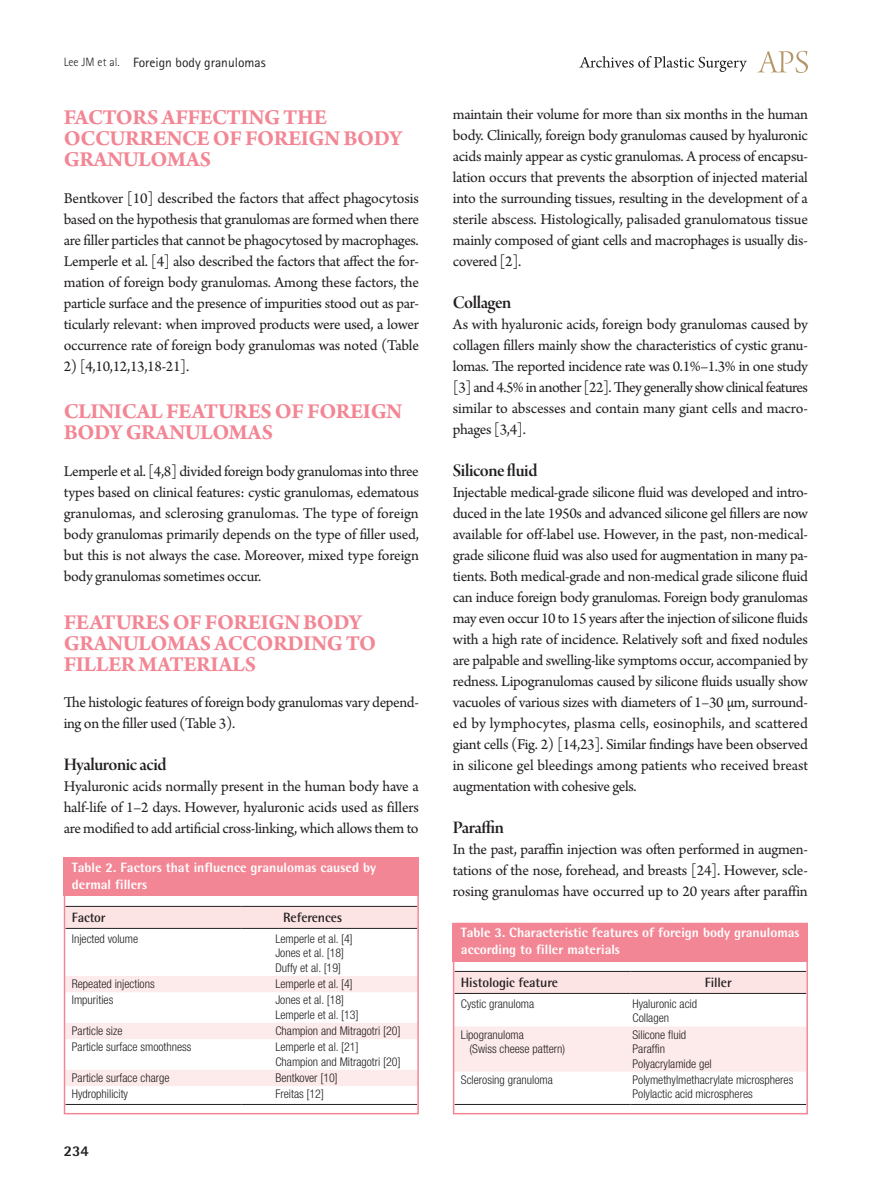
<style>
.page{position:relative;width:893px;height:1191px;background:#fff}
.page>*{position:absolute;margin:0;border:0;box-sizing:border-box;transform-origin:0 0}
.대제목{font:700 22.5px/21px "Arno Pro";letter-spacing:-.02em;color:#f38694}
.중제목{font:18.75px "Arno Pro Smbd Display";letter-spacing:-.025em;color:#231f20}
.본문_성형{font:15.75px/21px "Arno Pro";letter-spacing:-.02em;color:#231f20;text-align:justify}
.t1{font:800 15px "Rotis Semi Sans Std";color:#231f20}
.표그림제목{font:800 13.5px/16.2px "Rotis Semi Sans Std";color:#fff}
.표열제목{font:700 13.5px "Rotis Semi Sans Std";letter-spacing:-.01em;color:#231f20}
.하시라_제목{font:13.5px "Rotis Sans Serif Std";color:#231f20}
.표본문{font:300 condensed 12px "Helvetica Neue LT Std";color:#231f20}
.s1{font-weight:300;font-size:12px}
</style>
<div class="page">
<svg style="left:757px;top:51px;width:51px;height:22px"></svg>
<svg style="left:579px;top:56px;width:168px;height:16px"></svg>
<div style="left:67px;top:907px;width:349px;height:21px;background:#fce4e4"></div>
<svg style="left:67px;top:976px;width:349px;height:110px"></svg>
<hr style="left:65px;top:906px;width:176px;height:1px;background:#231f20">
<hr style="left:241px;top:906px;width:176px;height:1px;background:#231f20">
<hr style="left:65px;top:928px;width:176px;height:1px;background:#231f20">
<hr style="left:241px;top:928px;width:176px;height:1px;background:#231f20">
<hr style="left:65px;top:1104px;width:176px;height:1px;background:#231f20">
<hr style="left:241px;top:1104px;width:176px;height:1px;background:#231f20">
<div style="left:64px;top:857px;width:355px;height:39px;background:#f38694"></div>
<div style="left:64px;top:857px;width:355px;height:257px;border:2px solid #f38694"></div>
<svg style="left:456px;top:972px;width:349px;height:100px"></svg>
<hr style="left:455px;top:971px;width:175px;height:1px;background:#231f20">
<hr style="left:630px;top:971px;width:176px;height:1px;background:#231f20">
<hr style="left:455px;top:993px;width:175px;height:1px;background:#231f20">
<hr style="left:630px;top:993px;width:176px;height:1px;background:#231f20">
<hr style="left:455px;top:1104px;width:175px;height:1px;background:#231f20">
<hr style="left:630px;top:1104px;width:176px;height:1px;background:#231f20">
<div style="left:453px;top:922px;width:355px;height:39px;background:#f38694"></div>
<div style="left:453px;top:922px;width:355px;height:192px;border:2px solid #f38694"></div>
<p class="하시라_제목" style="left:64px;top:54px;width:203px"><span class="s1">Lee JM et al.</span> Foreign body granulomas</p>
<p class="대제목" style="left:64px;top:108px;width:340px">FACTORS AFFECTING THE<br>OCCURRENCE OF FOREIGN BODY<br>GRANULOMAS</p>
<p class="본문_성형" style="left:64px;top:189px;width:357px">Bentkover [10] described the factors that affect phagocytosis based on the hypothesis that granulomas are formed when there are filler particles that cannot be phagocytosed by macrophages.<br>Lemperle et al. [4] also described the factors that affect the for&shy;mation of foreign body granulomas. Among these factors, the particle surface and the presence of impurities stood out as par&shy;ticularly relevant: when improved products were used, a lower occurrence rate of foreign body granulomas was noted (Table</p>
<p class="본문_성형" style="left:64px;top:357px;width:127px">2) [4,10,12,13,18-21].</p>
<p class="대제목" style="left:64px;top:402px;width:340px">CLINICAL FEATURES OF FOREIGN<br>BODY GRANULOMAS</p>
<p class="본문_성형" style="left:64px;top:462px;width:357px">Lemperle et al. [4,8] divided foreign body granulomas into three types based on clinical features: cystic granulomas, edematous granulomas, and sclerosing granulomas. The type of foreign body granulomas primarily depends on the type of filler used, but this is not always the case. Moreover, mixed type foreign body granulomas sometimes occur.</p>
<p class="대제목" style="left:64px;top:612px;width:314px">FEATURES OF FOREIGN BODY<br>GRANULOMAS ACCORDING TO<br>FILLER MATERIALS</p>
<p class="본문_성형" style="left:64px;top:693px;width:357px">The histologic features of foreign body granulomas vary depend&shy;ing on the filler used (Table 3).</p>
<p class="중제목" style="left:64px;top:754px;width:104px">Hyaluronic acid</p>
<p class="본문_성형" style="left:64px;top:777px;width:357px">Hyaluronic acids normally present in the human body have a half-life of 1–2 days. However, hyaluronic acids used as fillers are modified to add artificial cross-linking, which allows them to</p>
<p class="표그림제목" style="left:72px;top:859px;width:306px">Table 2. Factors that influence granulomas caused by dermal fillers</p>
<p class="표열제목" style="left:72px;top:909px;width:35px">Factor</p>
<p class="표열제목" style="left:283px;top:909px;width:61px">References</p>
<p class="표본문" style="left:72px;top:932px;width:68px">Injected volume</p>
<p class="표본문" style="left:275px;top:932px;width:79px">Lemperle et al. [4]</p>
<p class="표본문" style="left:275px;top:946px;width:70px">Jones et al. [18]</p>
<p class="표본문" style="left:275px;top:960px;width:67px">Duffy et al. [19]</p>
<p class="표본문" style="left:72px;top:977px;width:84px">Repeated injections</p>
<p class="표본문" style="left:275px;top:977px;width:79px">Lemperle et al. [4]</p>
<p class="표본문" style="left:72px;top:993px;width:43px">Impurities</p>
<p class="표본문" style="left:275px;top:993px;width:70px">Jones et al. [18]</p>
<p class="표본문" style="left:275px;top:1007px;width:85px">Lemperle et al. [13]</p>
<p class="표본문" style="left:72px;top:1023px;width:52px">Particle size</p>
<p class="표본문" style="left:275px;top:1023px;width:127px">Champion and Mitragotri [20]</p>
<p class="표본문" style="left:72px;top:1040px;width:121px">Particle surface smoothness</p>
<p class="표본문" style="left:275px;top:1040px;width:85px">Lemperle et al. [21]</p>
<p class="표본문" style="left:275px;top:1054px;width:127px">Champion and Mitragotri [20]</p>
<p class="표본문" style="left:72px;top:1070px;width:99px">Particle surface charge</p>
<p class="표본문" style="left:275px;top:1070px;width:64px">Bentkover [10]</p>
<p class="표본문" style="left:72px;top:1087px;width:58px">Hydrophilicity</p>
<p class="표본문" style="left:275px;top:1087px;width:50px">Freitas [12]</p>
<p class="t1" style="left:64px;top:1141px;width:27px">234</p>
<p class="본문_성형" style="left:453px;top:105px;width:357px">maintain their volume for more than six months in the human body. Clinically, foreign body granulomas caused by hyaluronic acids mainly appear as cystic granulomas. A process of encapsu&shy;lation occurs that prevents the absorption of injected material into the surrounding tissues, resulting in the development of a sterile abscess. Histologically, palisaded granulomatous tissue mainly composed of giant cells and macrophages is usually dis&shy;covered [2].</p>
<p class="중제목" style="left:453px;top:292px;width:60px">Collagen</p>
<p class="본문_성형" style="left:453px;top:315px;width:357px">As with hyaluronic acids, foreign body granulomas caused by collagen fillers mainly show the characteristics of cystic granu&shy;lomas. The reported incidence rate was 0.1%–1.3% in one study [3] and 4.5% in another [22]. They generally show clinical features similar to abscesses and contain many giant cells and macro&shy;phages [3,4].</p>
<p class="중제목" style="left:453px;top:460px;width:86px">Silicone fluid</p>
<p class="본문_성형" style="left:453px;top:483px;width:357px">Injectable medical-grade silicone fluid was developed and intro&shy;duced in the late 1950s and advanced silicone gel fillers are now available for off-label use. However, in the past, non-medical&shy;grade silicone fluid was also used for augmentation in many pa&shy;tients. Both medical-grade and non-medical grade silicone fluid can induce foreign body granulomas. Foreign body granulomas may even occur 10 to 15 years after the injection of silicone fluids with a high rate of incidence. Relatively soft and fixed nodules are palpable and swelling-like symptoms occur, accompanied by redness. Lipogranulomas caused by silicone fluids usually show vacuoles of various sizes with diameters of 1–30 μm, surround&shy;ed by lymphocytes, plasma cells, eosinophils, and scattered giant cells (Fig. 2) [14,23]. Similar findings have been observed in silicone gel bleedings among patients who received breast augmentation with cohesive gels.</p>
<p class="중제목" style="left:453px;top:817px;width:52px">Paraffin</p>
<p class="본문_성형" style="left:453px;top:840px;width:357px">In the past, paraffin injection was often performed in augmen&shy;tations of the nose, forehead, and breasts [24]. However, scle&shy;rosing granulomas have occurred up to 20 years after paraffin</p>
<p class="표그림제목" style="left:461px;top:924px;width:340px">Table 3. Characteristic features of foreign body granulomas according to filler materials</p>
<p class="표열제목" style="left:461px;top:974px;width:99px">Histologic feature</p>
<p class="표열제목" style="left:705px;top:974px;width:28px">Filler</p>
<p class="표본문" style="left:461px;top:997px;width:75px">Cystic granuloma</p>
<p class="표본문" style="left:632px;top:997px;width:66px">Hyaluronic acid</p>
<p class="표본문" style="left:632px;top:1011px;width:38px">Collagen</p>
<p class="표본문" style="left:461px;top:1027px;width:64px">Lipogranuloma</p>
<p class="표본문" style="left:470px;top:1042px;width:97px">(Swiss cheese pattern)</p>
<p class="표본문" style="left:632px;top:1027px;width:55px">Silicone fluid</p>
<p class="표본문" style="left:632px;top:1042px;width:34px">Paraffin</p>
<p class="표본문" style="left:632px;top:1056px;width:81px">Polyacrylamide gel</p>
<p class="표본문" style="left:461px;top:1072px;width:93px">Sclerosing granuloma</p>
<p class="표본문" style="left:632px;top:1072px;width:162px">Polymethylmethacrylate microspheres</p>
<p class="표본문" style="left:632px;top:1087px;width:122px">Polylactic acid microspheres</p>
</div>
